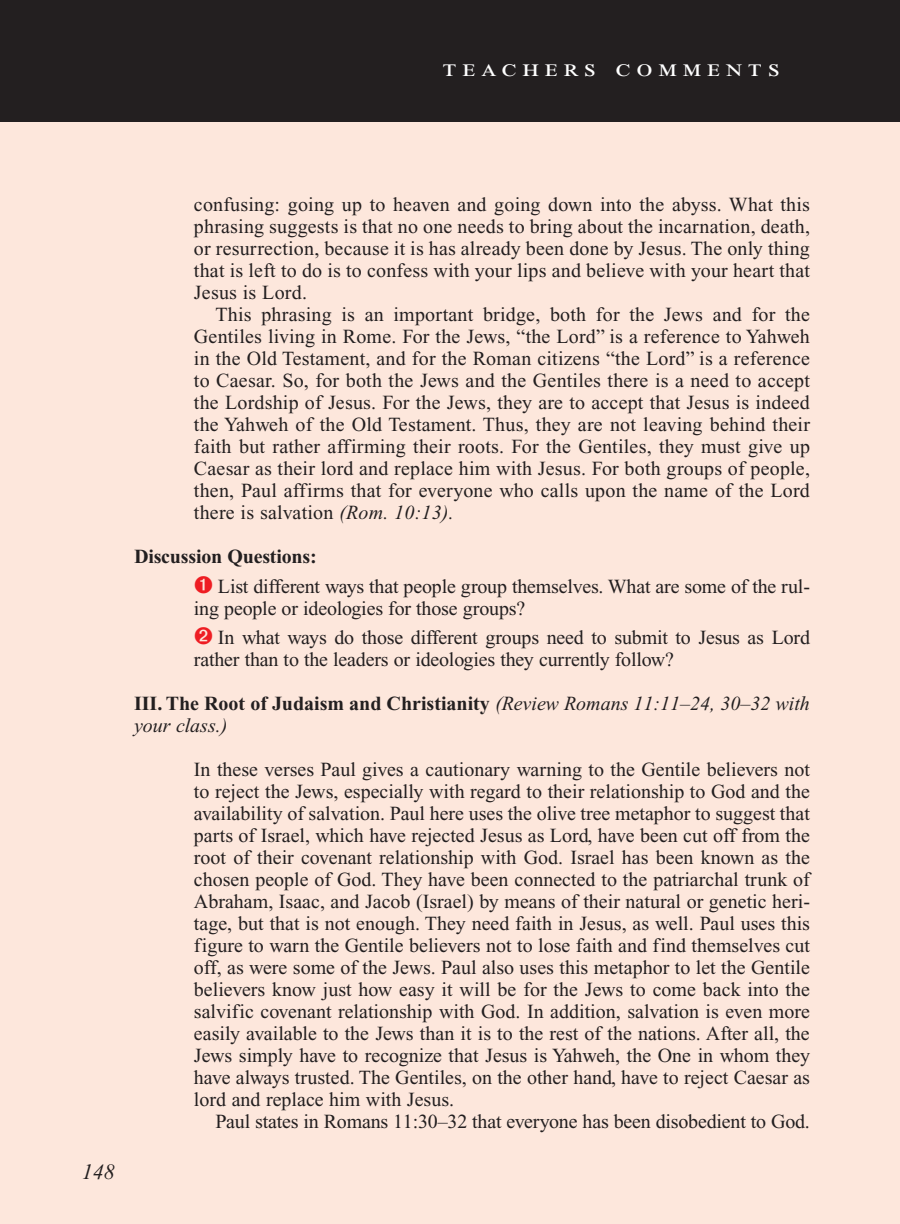
<style>
.page{position:relative;width:900px;height:1224px;background:#fff}
.page>*{position:absolute;margin:0;border:0;box-sizing:border-box;transform-origin:0 0}
.Teachers_Comments_He{font:24px "Times New Roman PS Std";letter-spacing:.2em;color:#fff;scale:1.2 1}
.PageNumbers{font:italic 22px "Times New Roman PS Std";color:#231f20}
.Objectives_Body_Text{font:20px/22px "Times New Roman PS Std";letter-spacing:.01em;color:#231f20;text-align:justify}
.Bulleted_Points1{font:20px/22px "Times New Roman PS Std";letter-spacing:-.01em;color:#231f20}
.Roman_Numeral_Sub_He{font:italic 20px/22px "Times New Roman PS Std";color:#231f20}
.Objectives_Body_Text-2{font:20px "Times New Roman PS Std";letter-spacing:-.01em;color:#231f20}
.Roman_Numeral_Sub_He-2{font:700 20px "Times New Roman PS Std";letter-spacing:-.01em;color:#231f20}
.s1{font-style:italic}
.s2{font-weight:700;font-style:normal}
</style>
<div class="page">
<div style="left:0;top:116px;width:900px;height:1108px;background:#fde7dc"></div>
<div style="left:0;top:0;width:900px;height:122px;background:#231f20"></div>
<p class="Teachers_Comments_He" style="left:443px;top:55px;width:283px">teachers comments</p>
<p class="PageNumbers" style="left:82px;top:1160px;width:34px">148</p>
<p class="Objectives_Body_Text" style="left:194px;top:193px;width:618px">confusing: going up to heaven and going down into the abyss. What this phrasing suggests is that no one needs to bring about the incarnation, death, or resurrection, because it is has already been done by Jesus. The only thing that is left to do is to confess with your lips and believe with your heart that Jesus is Lord.</p>
<p class="Objectives_Body_Text" style="left:194px;top:303px;width:618px;text-indent:22px">This phrasing is an important bridge, both for the Jews and for the Gentiles living in Rome. For the Jews, “the Lord” is a reference to Yahweh in the Old Testament, and for the Roman citizens “the Lord” is a reference to Caesar. So, for both the Jews and the Gentiles there is a need to accept the Lordship of Jesus. For the Jews, they are to accept that Jesus is indeed the Yahweh of the Old Testament. Thus, they are not leaving behind their faith but rather affirming their roots. For the Gentiles, they must give up Caesar as their lord and replace him with Jesus. For both groups of people, then, Paul affirms that for everyone who calls upon the name of the Lord there is salvation <span class="s1">(Rom. 10:13).</span></p>
<p class="Roman_Numeral_Sub_He-2" style="left:134px;top:545px;width:184px">Discussion Questions:</p>
<p class="Bulleted_Points1" style="left:194px;top:575px;width:618px;text-indent:24px">List different ways that people group themselves. What are some of the rul&shy;ing people or ideologies for those groups?</p>
<p class="Bulleted_Points1" style="left:194px;top:627px;width:618px;text-indent:24px">In what ways do those different groups need to submit to Jesus as Lord rather than to the leaders or ideologies they currently follow?</p>
<p class="Roman_Numeral_Sub_He" style="left:134px;top:693px;width:677px"><span class="s2">III. The Root of Judaism and Christianity</span> (Review Romans 11:11–24, 30–32 with your class.)</p>
<p class="Objectives_Body_Text" style="left:194px;top:759px;width:618px">In these verses Paul gives a cautionary warning to the Gentile believers not to reject the Jews, especially with regard to their relationship to God and the availability of salvation. Paul here uses the olive tree metaphor to suggest that parts of Israel, which have rejected Jesus as Lord, have been cut off from the root of their covenant relationship with God. Israel has been known as the chosen people of God. They have been connected to the patriarchal trunk of Abraham, Isaac, and Jacob (Israel) by means of their natural or genetic heri&shy;tage, but that is not enough. They need faith in Jesus, as well. Paul uses this figure to warn the Gentile believers not to lose faith and find themselves cut off, as were some of the Jews. Paul also uses this metaphor to let the Gentile believers know just how easy it will be for the Jews to come back into the salvific covenant relationship with God. In addition, salvation is even more easily available to the Jews than it is to the rest of the nations. After all, the Jews simply have to recognize that Jesus is Yahweh, the One in whom they have always trusted. The Gentiles, on the other hand, have to reject Caesar as lord and replace him with Jesus.</p>
<p class="Objectives_Body_Text-2" style="left:216px;top:1111px;width:596px">Paul states in Romans 11:30–32 that everyone has been disobedient to God.</p>
</div>
